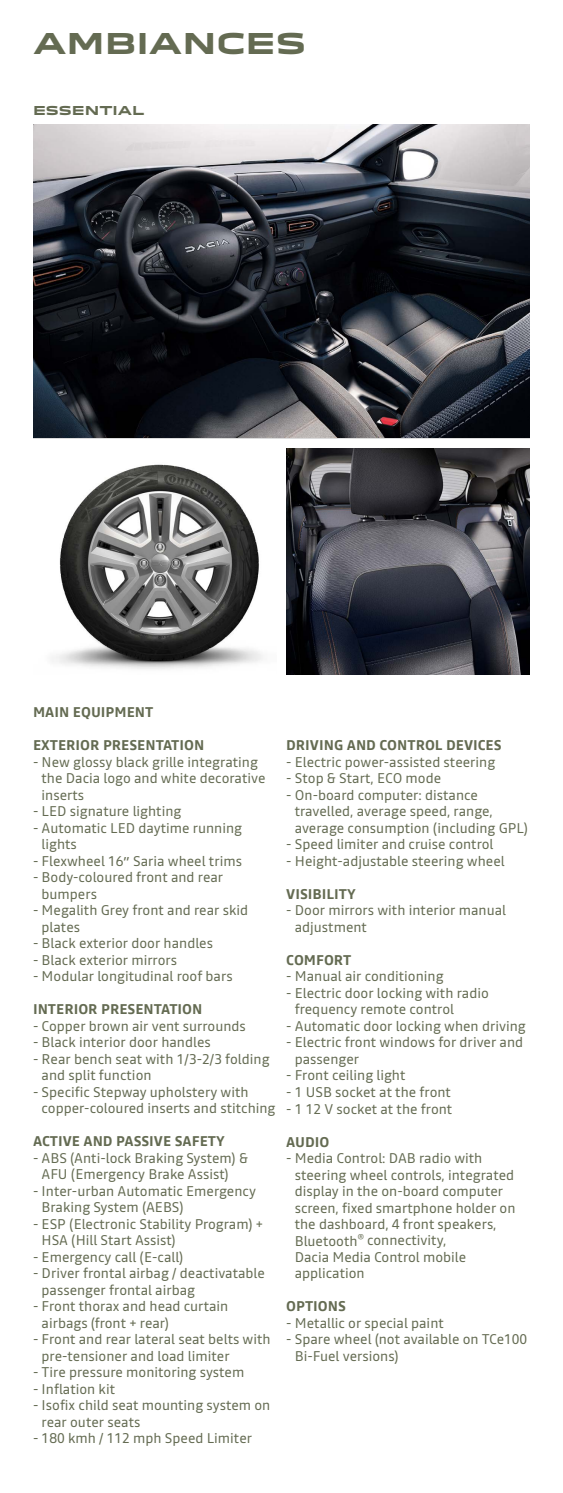
<style>
.page{position:relative;width:563px;height:1493px;background:#fff}
.page>*{position:absolute;margin:0;border:0;box-sizing:border-box;transform-origin:0 0}
.t1{font:700 28px "Dacia Block Extended";color:#646b52}
.t2{font:14px/16.5px "Read";color:#646b52}
.t3{font:700 14px "Read";color:#646b52}
.t4{font:700 12px "Dacia Block Extended";color:#646b52}
.s1{font-family:"Nouvel R"}
</style>
<div class="page">
<img style="left:33px;top:124px;width:497px;height:314px">
<img style="left:52px;top:464px;width:211px;height:205px">
<img style="left:286px;top:448px;width:244px;height:226px">
<h1 class="t1" style="left:33px;top:28px;width:274px">AMBIANCES</h1>
<p class="t4" style="left:33px;top:104px;width:113px">ESSENTIAL</p>
<p class="t3" style="left:33px;top:703px;width:122px">MAIN EQUIPMENT</p>
<p class="t3" style="left:33px;top:735px;width:173px">EXTERIOR PRESENTATION</p>
<p class="t2" style="left:41px;top:753px;width:225px;text-indent:-8px">- New glossy black grille integrating the Dacia logo and white decorative inserts</p>
<p class="t2" style="left:33px;top:803px;width:150px">- LED signature lighting</p>
<p class="t2" style="left:41px;top:819px;width:202px;text-indent:-8px">- Automatic LED daytime running lights</p>
<p class="t2" style="left:33px;top:852px;width:210px">- Flexwheel 16<span class="s1">”</span> Saria wheel trims</p>
<p class="t2" style="left:41px;top:869px;width:183px;text-indent:-8px">- Body-coloured front and rear bumpers</p>
<p class="t2" style="left:41px;top:902px;width:208px;text-indent:-8px">- Megalith Grey front and rear skid plates</p>
<p class="t2" style="left:33px;top:935px;width:181px">- Black exterior door handles</p>
<p class="t2" style="left:33px;top:951px;width:146px">- Black exterior mirrors</p>
<p class="t2" style="left:33px;top:968px;width:201px">- Modular longitudinal roof bars</p>
<p class="t3" style="left:33px;top:999px;width:171px">INTERIOR PRESENTATION</p>
<p class="t2" style="left:33px;top:1017px;width:214px">- Copper brown air vent surrounds</p>
<p class="t2" style="left:33px;top:1034px;width:179px">- Black interior door handles</p>
<p class="t2" style="left:41px;top:1050px;width:229px;text-indent:-8px">- Rear bench seat with 1/3-2/3 folding and split function</p>
<p class="t2" style="left:41px;top:1083px;width:235px;text-indent:-8px">- Specific Stepway upholstery with copper-coloured inserts and stitching</p>
<p class="t3" style="left:33px;top:1131px;width:193px">ACTIVE AND PASSIVE SAFETY</p>
<p class="t2" style="left:41px;top:1149px;width:208px;text-indent:-8px">- ABS (Anti-lock Braking System) &amp;<br>AFU (Emergency Brake Assist)</p>
<p class="t2" style="left:41px;top:1182px;width:216px;text-indent:-8px">- Inter-urban Automatic Emergency<br>Braking System (AEBS)</p>
<p class="t2" style="left:41px;top:1215px;width:223px;text-indent:-8px">- ESP (Electronic Stability Program) +<br>HSA (Hill Start Assist)</p>
<p class="t2" style="left:33px;top:1248px;width:152px">- Emergency call (E-call)</p>
<p class="t2" style="left:41px;top:1265px;width:225px;text-indent:-8px">- Driver frontal airbag / deactivatable passenger frontal airbag</p>
<p class="t2" style="left:41px;top:1298px;width:188px;text-indent:-8px">- Front thorax and head curtain airbags (front + rear)</p>
<p class="t2" style="left:41px;top:1331px;width:231px;text-indent:-8px">- Front and rear lateral seat belts with pre-tensioner and load limiter</p>
<p class="t2" style="left:33px;top:1364px;width:213px">- Tire pressure monitoring system</p>
<p class="t2" style="left:33px;top:1380px;width:84px">- Inflation kit</p>
<p class="t2" style="left:41px;top:1397px;width:230px;text-indent:-8px">- Isofix child seat mounting system on rear outer seats</p>
<p class="t2" style="left:33px;top:1430px;width:220px">- 180 kmh / 112 mph Speed Limiter</p>
<p class="t3" style="left:286px;top:735px;width:217px">DRIVING AND CONTROL DEVICES</p>
<p class="t2" style="left:286px;top:753px;width:210px">- Electric power-assisted steering</p>
<p class="t2" style="left:286px;top:770px;width:156px">- Stop &amp; Start, ECO mode</p>
<p class="t2" style="left:294px;top:787px;width:235px;text-indent:-8px">- On-board computer: distance travelled, average speed, range, average consumption (including GPL)</p>
<p class="t2" style="left:286px;top:836px;width:209px">- Speed limiter and cruise control</p>
<p class="t2" style="left:286px;top:853px;width:220px">- Height-adjustable steering wheel</p>
<p class="t3" style="left:286px;top:884px;width:71px">VISIBILITY</p>
<p class="t2" style="left:294px;top:902px;width:213px;text-indent:-8px">- Door mirrors with interior manual adjustment</p>
<p class="t3" style="left:286px;top:950px;width:67px">COMFORT</p>
<p class="t2" style="left:286px;top:968px;width:159px">- Manual air conditioning</p>
<p class="t2" style="left:294px;top:985px;width:195px;text-indent:-8px">- Electric door locking with radio frequency remote control</p>
<p class="t2" style="left:286px;top:1018px;width:241px">- Automatic door locking when driving</p>
<p class="t2" style="left:294px;top:1034px;width:230px;text-indent:-8px">- Electric front windows for driver and passenger</p>
<p class="t2" style="left:286px;top:1067px;width:121px">- Front ceiling light</p>
<p class="t2" style="left:286px;top:1084px;width:166px">- 1 USB socket at the front</p>
<p class="t2" style="left:286px;top:1100px;width:168px">- 1 12 V socket at the front</p>
<p class="t3" style="left:286px;top:1132px;width:45px">AUDIO</p>
<p class="t2" style="left:294px;top:1150px;width:222px;text-indent:-8px">- Media Control: DAB radio with steering wheel controls, integrated display in the on-board computer screen, fixed smartphone holder on the dashboard, 4 front speakers,<br>Bluetooth<sup>®</sup> connectivity,<br>Dacia Media Control mobile application</p>
<p class="t3" style="left:286px;top:1296px;width:61px">OPTIONS</p>
<p class="t2" style="left:286px;top:1314px;width:159px">- Metallic or special paint</p>
<p class="t2" style="left:294px;top:1331px;width:234px;text-indent:-8px">- Spare wheel (not available on TCe100<br>Bi-Fuel versions)</p>
</div>
